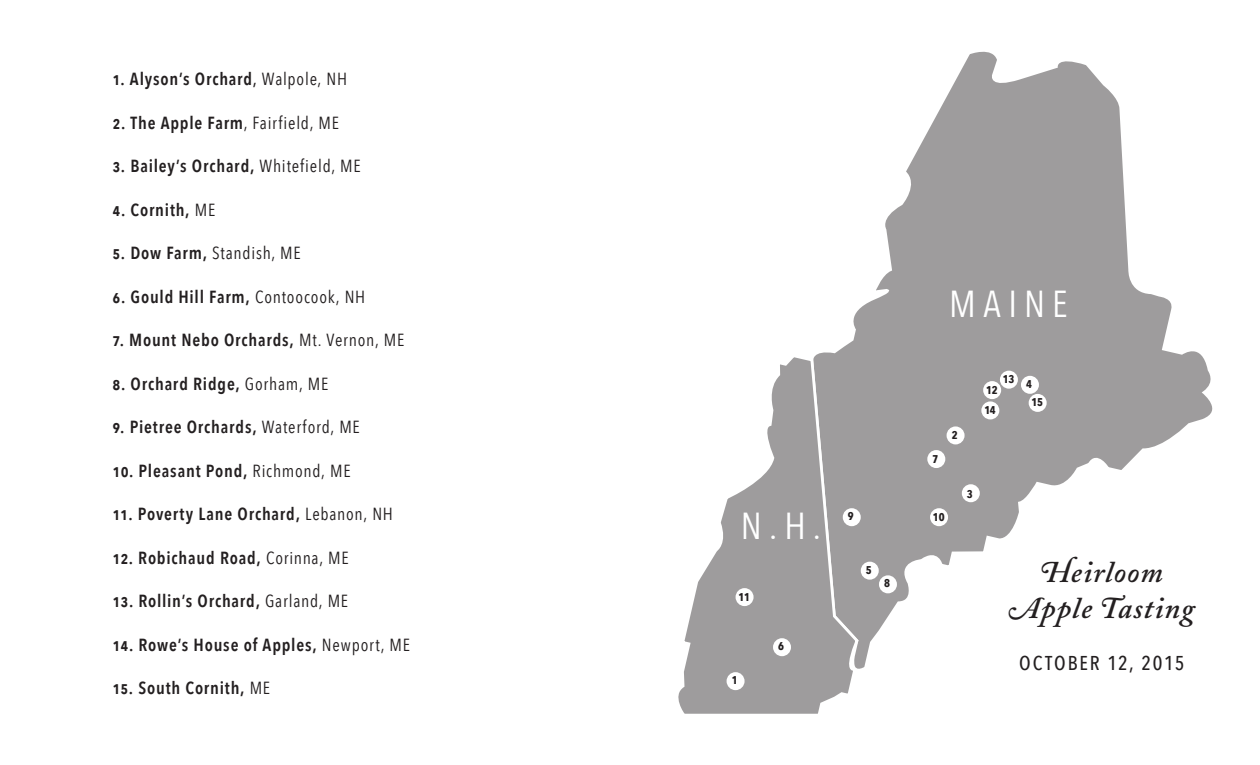
<style>
.page{position:relative;width:1260px;height:765px;background:#fff}
.page>*{position:absolute;margin:0;border:0;box-sizing:border-box;transform-origin:0 0}
.t1{font:37.5px "Avenir Next Condensed";letter-spacing:.195em;color:#fff}
.t2{font:30px "Adobe Caslon Semibold Italic Os F";letter-spacing:.035em;color:#231f20}
.t3{font:500 20px "Avenir Next Condensed";letter-spacing:.09em;color:#231f20}
.t4{font:600 17.5px "Avenir Next Condensed";letter-spacing:.045em;color:#231f20}
.t5{font:17.5px "Avenir Next Condensed";letter-spacing:.04em;color:#231f20}
.t6{font:700 11.25px "Avenir Next Condensed";letter-spacing:-.025em;color:#231f20}
.s1{font-weight:500}
.s2{font-weight:400}
.s3{font-weight:600}
.s4{font-family:"Adobe Caslon Swash";font-weight:600;font-style:italic}
</style>
<div class="page">
<svg style="left:822px;top:51px;width:391px;height:618px"></svg>
<svg style="left:678px;top:353px;width:182px;height:361px"></svg>
<div style="left:727px;top:672px;width:18px;height:18px;background:#fff;border-radius:50%"></div>
<div style="left:736px;top:588px;width:18px;height:18px;background:#fff;border-radius:50%"></div>
<div style="left:773px;top:638px;width:18px;height:18px;background:#fff;border-radius:50%"></div>
<div style="left:861px;top:562px;width:18px;height:18px;background:#fff;border-radius:50%"></div>
<div style="left:879px;top:575px;width:18px;height:18px;background:#fff;border-radius:50%"></div>
<div style="left:930px;top:508px;width:18px;height:18px;background:#fff;border-radius:50%"></div>
<div style="left:843px;top:508px;width:18px;height:18px;background:#fff;border-radius:50%"></div>
<div style="left:927px;top:450px;width:18px;height:18px;background:#fff;border-radius:50%"></div>
<div style="left:947px;top:426px;width:18px;height:18px;background:#fff;border-radius:50%"></div>
<div style="left:981px;top:401px;width:18px;height:18px;background:#fff;border-radius:50%"></div>
<div style="left:983px;top:381px;width:18px;height:18px;background:#fff;border-radius:50%"></div>
<div style="left:1000px;top:371px;width:18px;height:18px;background:#fff;border-radius:50%"></div>
<div style="left:1021px;top:376px;width:18px;height:18px;background:#fff;border-radius:50%"></div>
<div style="left:1029px;top:394px;width:18px;height:18px;background:#fff;border-radius:50%"></div>
<div style="left:962px;top:484px;width:18px;height:18px;background:#fff;border-radius:50%"></div>
<p class="t4" style="left:112px;top:64px;width:236px">1. Alyson’s Orchard<span class="s1">,</span> <span class="s2">Walpole, NH</span></p>
<p class="t4" style="left:112px;top:107px;width:228px">2. The Apple Farm<span class="s2">, Fairfield, ME</span></p>
<p class="t4" style="left:112px;top:151px;width:250px">3. Bailey’s Orchard, <span class="s2">Whitefield, ME</span></p>
<p class="t4" style="left:112px;top:194px;width:104px">4. Cornith, <span class="s2">ME</span></p>
<p class="t5" style="left:112px;top:238px;width:190px"><span class="s3">5. Dow Farm,</span> Standish, ME</p>
<p class="t4" style="left:112px;top:281px;width:254px">6. Gould Hill Farm, <span class="s2">Contoocook, NH</span></p>
<p class="t4" style="left:112px;top:325px;width:294px">7. Mount Nebo Orchards, <span class="s2">Mt. Vernon, ME</span></p>
<p class="t4" style="left:112px;top:368px;width:217px">8. Orchard Ridge, <span class="s2">Gorham, ME</span></p>
<p class="t4" style="left:112px;top:412px;width:249px">9. Pietree Orchards, <span class="s2">Waterford, ME</span></p>
<p class="t4" style="left:112px;top:455px;width:240px">10. Pleasant Pond, <span class="s2">Richmond, ME</span></p>
<p class="t4" style="left:112px;top:499px;width:282px">11. Poverty Lane Orchard, <span class="s2">Lebanon, NH</span></p>
<p class="t4" style="left:112px;top:542px;width:238px">12. Robichaud Road, <span class="s2">Corinna, ME</span></p>
<p class="t4" style="left:112px;top:586px;width:237px">13. Rollin’s Orchard, <span class="s2">Garland, ME</span></p>
<p class="t4" style="left:112px;top:629px;width:299px">14. Rowe’s House of Apples, <span class="s2">Newport, ME</span></p>
<p class="t4" style="left:112px;top:673px;width:159px">15. South Cornith, <span class="s2">ME</span></p>
<p class="t1" style="left:741px;top:493px;width:82px">N.H.</p>
<p class="t6" style="left:739px;top:590px;width:13px">11</p>
<p class="t6" style="left:732px;top:673px;width:7px">1</p>
<p class="t6" style="left:778px;top:639px;width:7px">6</p>
<p class="t1" style="left:949px;top:272px;width:120px">MAINE</p>
<p class="t6" style="left:932px;top:453px;width:7px">7</p>
<p class="t6" style="left:952px;top:428px;width:7px">2</p>
<p class="t6" style="left:848px;top:509px;width:7px">9</p>
<p class="t6" style="left:933px;top:510px;width:13px">10</p>
<p class="t6" style="left:967px;top:487px;width:7px">3</p>
<p class="t6" style="left:1003px;top:372px;width:13px">13</p>
<p class="t6" style="left:986px;top:383px;width:13px">12</p>
<p class="t6" style="left:984px;top:403px;width:13px">14</p>
<p class="t6" style="left:1026px;top:377px;width:7px">4</p>
<p class="t6" style="left:1032px;top:396px;width:13px">15</p>
<p class="t6" style="left:866px;top:563px;width:7px">5</p>
<p class="t6" style="left:884px;top:577px;width:7px">8</p>
<p class="t2" style="left:1040px;top:555px;width:124px"><span class="s4">H</span>eirloom</p>
<p class="t2" style="left:1009px;top:591px;width:187px"><span class="s4">A</span>pple <span class="s4">T</span>asting</p>
<p class="t3" style="left:1019px;top:651px;width:167px">OCTOBER 12, 2015</p>
</div>
